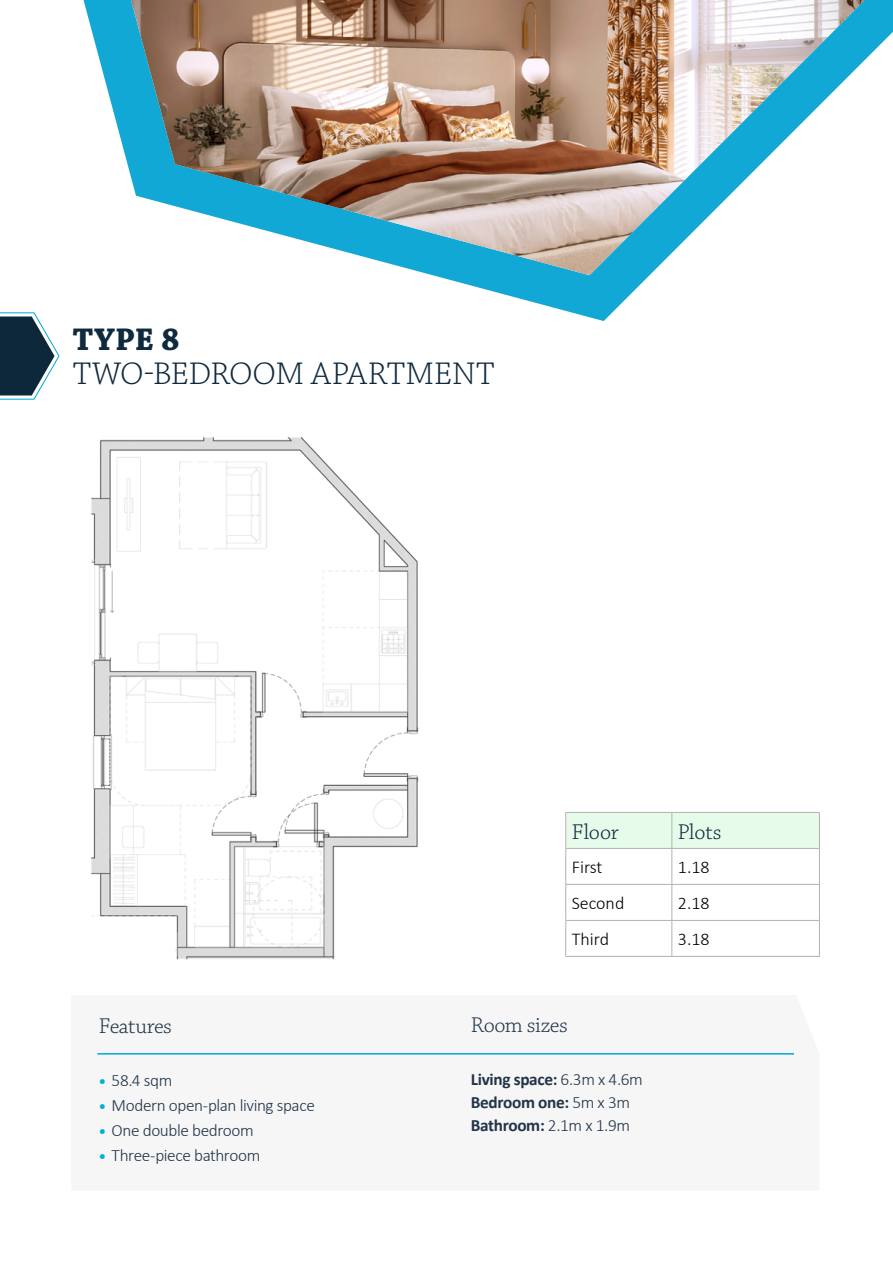
<style>
.page{position:relative;width:893px;height:1263px;background:#fff}
.page>*{position:absolute;margin:0;border:0;box-sizing:border-box;transform-origin:0 0}
.t1{font:300 33px "Chaparral Pro";letter-spacing:-.01em;color:#0f293d}
.t2{font:700 33px "Chaparral Pro";color:#0f293d}
.t3{font:300 22.5px "Chaparral Pro";letter-spacing:-.02em;color:#223449}
.t4{font:300 22.5px "Chaparral Pro";letter-spacing:-.015em;color:#0f293d}
.t5{font:300 18px "Calibri";color:#000}
.t6{font:300 17.25px "Calibri";letter-spacing:-.025em;color:#223449}
.t7{font:700 17.25px/23.2px "Calibri";letter-spacing:-.02em;color:#223449}
.s1{font-family:"Chaparral Pro";font-weight:700;color:#00afdb}
.s2{font-weight:300}
</style>
<div class="page">
<img style="left:91px;top:436px;width:328px;height:524px">
<svg style="left:0;top:312px;width:60px;height:88px"></svg>
<svg style="left:97px;top:1053px;width:698px;height:2px"></svg>
<hr style="left:97px;top:1053px;width:697px;height:1px;background:#00a7d6">
<svg style="left:84px;top:0;width:809px;height:321px"></svg>
<img style="left:131px;top:0;width:734px;height:275px">
<div style="left:566px;top:813px;width:253px;height:35px;background:#e6fbea"></div>
<hr style="left:566px;top:848px;width:106px;height:1px;background:#b3b2b2">
<hr style="left:672px;top:848px;width:148px;height:1px;background:#b3b2b2">
<hr style="left:566px;top:884px;width:106px;height:1px;background:#b3b2b2">
<hr style="left:672px;top:884px;width:148px;height:1px;background:#b3b2b2">
<hr style="left:566px;top:920px;width:106px;height:1px;background:#b3b2b2">
<hr style="left:672px;top:920px;width:148px;height:1px;background:#b3b2b2">
<hr style="left:566px;top:956px;width:106px;height:1px;background:#b3b2b2">
<hr style="left:672px;top:956px;width:148px;height:1px;background:#b3b2b2">
<hr style="left:566px;top:812px;width:106px;height:1px;background:#b3b2b2">
<hr style="left:565px;top:813px;width:1px;height:35px;background:#b3b2b2">
<hr style="left:672px;top:812px;width:148px;height:1px;background:#b3b2b2">
<hr style="left:672px;top:813px;width:1px;height:35px;background:#b3b2b2">
<hr style="left:819px;top:813px;width:1px;height:35px;background:#b3b2b2">
<hr style="left:565px;top:848px;width:1px;height:36px;background:#b3b2b2">
<hr style="left:672px;top:848px;width:1px;height:36px;background:#b3b2b2">
<hr style="left:819px;top:848px;width:1px;height:36px;background:#b3b2b2">
<hr style="left:565px;top:884px;width:1px;height:36px;background:#b3b2b2">
<hr style="left:672px;top:884px;width:1px;height:36px;background:#b3b2b2">
<hr style="left:819px;top:884px;width:1px;height:36px;background:#b3b2b2">
<hr style="left:565px;top:920px;width:1px;height:36px;background:#b3b2b2">
<hr style="left:672px;top:920px;width:1px;height:36px;background:#b3b2b2">
<hr style="left:819px;top:920px;width:1px;height:36px;background:#b3b2b2">
<h1 class="t2" style="left:73px;top:320px;width:109px">TYPE 8</h1>
<h1 class="t1" style="left:73px;top:356px;width:423px">TWO-BEDROOM APARTMENT</h1>
<h2 class="t4" style="left:572px;top:819px;width:48px">Floor</h2>
<h2 class="t4" style="left:678px;top:819px;width:45px">Plots</h2>
<p class="t5" style="left:572px;top:856px;width:32px">First</p>
<p class="t5" style="left:678px;top:856px;width:33px">1.18</p>
<p class="t5" style="left:572px;top:892px;width:54px">Second</p>
<p class="t5" style="left:678px;top:892px;width:33px">2.18</p>
<p class="t5" style="left:572px;top:928px;width:39px">Third</p>
<p class="t5" style="left:678px;top:928px;width:33px">3.18</p>
<h2 class="t3" style="left:99px;top:1014px;width:75px">Features</h2>
<p class="t6" style="left:99px;top:1069px;width:75px"><span class="s1">•</span> 58.4 sqm</p>
<p class="t6" style="left:99px;top:1094px;width:217px"><span class="s1">•</span> Modern open-plan living space</p>
<p class="t6" style="left:99px;top:1120px;width:156px"><span class="s1">•</span> One double bedroom</p>
<p class="t6" style="left:99px;top:1145px;width:163px"><span class="s1">•</span> Three-piece bathroom</p>
<h2 class="t3" style="left:471px;top:1012px;width:98px">Room sizes</h2>
<p class="t7" style="left:471px;top:1066px;width:173px">Living space: <span class="s2">6.3m x 4.6m<br></span>Bedroom one: <span class="s2">5m x 3m<br></span>Bathroom: <span class="s2">2.1m x 1.9m</span></p>
</div>
